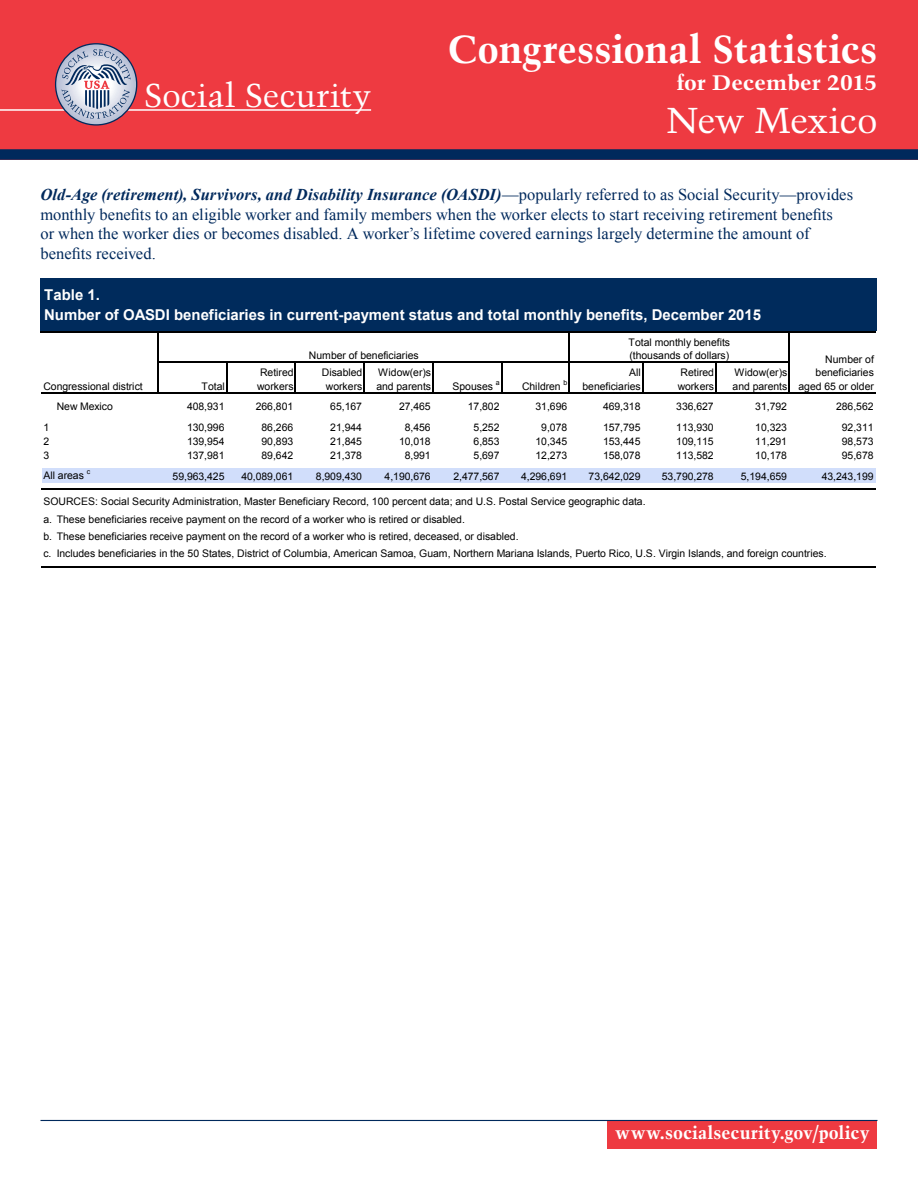
<style>
.page{position:relative;width:918px;height:1188px;background:#fff}
.page>*{position:absolute;margin:0;border:0;box-sizing:border-box;transform-origin:0 0}
.t1{font:700 39px "Trump Mediaeval";color:#fff}
.t2{font:36px "Trump Mediaeval";letter-spacing:-.01em;color:#fff}
.t3{font:33px "Trump Mediaeval";letter-spacing:-.005em;color:#fff}
.t4{font:700 21px "Trump Mediaeval";letter-spacing:-.005em;color:#fff;scale:1.1 1}
.t5{font:700 18px "Trump Mediaeval";letter-spacing:.005em;color:#fff}
.t6{font:16.5px/19.5px "Times New Roman";color:#00295c}
.t7{font:700 15px/19.2px "Arial";color:#fff}
.t8{font:10.5px/13.6px "Arial";letter-spacing:-.005em;color:#000}
.t9{font:7.05px "Arial";color:#000}
.s1{font-weight:700;font-style:italic}
</style>
<div class="page">
<div style="left:0;top:0;width:918px;height:160px;background:#ee3a41"></div>
<div style="left:0;top:149px;width:918px;height:11px;background:#00295c"></div>
<hr style="left:0;top:109px;width:371px;height:2px;background:#fff">
<div style="left:608px;top:1121px;width:270px;height:28px;background:#ee3a41"></div>
<hr style="left:40px;top:1120px;width:838px;height:1px;background:#00295c">
<svg style="left:56px;top:44px;width:81px;height:81px"></svg>
<div style="left:55px;top:43px;width:82px;height:83px;border:1px solid #00295c;border-radius:50%"></div>
<svg style="left:62px;top:49px;width:69px;height:70px;background:#afadc0"></svg>
<div style="left:42px;top:280px;width:834px;height:52px;background:#002b5c"></div>
<div style="left:42px;top:468px;width:834px;height:15px;background:#d1defb"></div>
<hr style="left:41px;top:278px;width:1px;height:53px;background:#002b5c">
<hr style="left:157px;top:332px;width:2px;height:62px;background:#000">
<hr style="left:569px;top:332px;width:1px;height:62px;background:#000">
<hr style="left:788px;top:332px;width:2px;height:62px;background:#000">
<hr style="left:226px;top:363px;width:1px;height:31px;background:#000">
<hr style="left:295px;top:363px;width:1px;height:31px;background:#000">
<hr style="left:363px;top:363px;width:2px;height:31px;background:#000">
<hr style="left:432px;top:363px;width:2px;height:31px;background:#000">
<hr style="left:501px;top:363px;width:1px;height:31px;background:#000">
<hr style="left:642px;top:363px;width:1px;height:31px;background:#000">
<hr style="left:715px;top:363px;width:2px;height:31px;background:#000">
<hr style="left:42px;top:278px;width:834px;height:2px;background:#002b5c">
<hr style="left:41px;top:331px;width:835px;height:1px;background:#000">
<hr style="left:159px;top:362px;width:631px;height:1px;background:#000">
<hr style="left:41px;top:392px;width:835px;height:2px;background:#000">
<hr style="left:41px;top:488px;width:835px;height:1px;background:#000">
<hr style="left:41px;top:566px;width:835px;height:2px;background:#000">
<h3 class="t3" style="left:144px;top:75px;width:228px">Social Security</h3>
<h1 class="t1" style="left:447px;top:24px;width:432px">Congressional Statistics</h1>
<h3 class="t4" style="left:677px;top:69px;width:184px">for December 2015</h3>
<h2 class="t2" style="left:666px;top:98px;width:213px">New Mexico</h2>
<p class="t6" style="left:40px;top:185px;width:814px"><span class="s1">Old-Age (retirement), Survivors, and Disability Insurance (OASDI)</span>—popularly referred to as Social Security—provides monthly benefits to an eligible worker and family members when the worker elects to start receiving retirement benefits<br>or when the worker dies or becomes disabled. A worker’s lifetime covered earnings largely determine the amount of benefits received.</p>
<p class="t7" style="left:44px;top:286px;width:719px">Table 1.<br>Number of OASDI beneficiaries in current-payment status and total monthly benefits, December 2015</p>
<p class="t8" style="left:309px;top:349px;width:111px">Number of beneficiaries</p>
<p class="t8" style="left:629px;top:335px;width:103px">Total monthly benefits (thousands of dollars)</p>
<p class="t8" style="left:798px;top:352px;width:77px;text-align:right">Number of beneficiaries aged 65 or older</p>
<p class="t8" style="left:257px;top:366px;width:38px">Retired workers</p>
<p class="t8" style="left:322px;top:366px;width:42px;text-align:center">Disabled workers</p>
<p class="t8" style="left:376px;top:366px;width:56px">Widow(er)s and parents</p>
<p class="t9" style="left:564px;top:378px;width:5px">b</p>
<p class="t8" style="left:582px;top:366px;width:60px;text-align:right">All beneficiaries</p>
<p class="t8" style="left:678px;top:366px;width:38px">Retired workers</p>
<p class="t8" style="left:733px;top:366px;width:56px">Widow(er)s and parents</p>
<p class="t8" style="left:453px;top:380px;width:42px">Spouses</p>
<p class="t9" style="left:496px;top:378px;width:5px">a</p>
<p class="t8" style="left:522px;top:380px;width:40px">Children</p>
<p class="t8" style="left:43px;top:379px;width:101px">Congressional district</p>
<p class="t8" style="left:43px;top:420px;width:7px;line-height:14.2px;text-align:justify">1<br>2<br>3</p>
<p class="t8" style="left:43px;top:469px;width:42px">All areas</p>
<p class="t9" style="left:87px;top:467px;width:5px">c</p>
<p class="t8" style="left:202px;top:380px;width:25px">Total</p>
<p class="t8" style="left:57px;top:400px;width:58px">New Mexico</p>
<p class="t8" style="left:187px;top:400px;width:39px">408,931</p>
<p class="t8" style="left:256px;top:400px;width:39px">266,801</p>
<p class="t8" style="left:330px;top:400px;width:33px">65,167</p>
<p class="t8" style="left:399px;top:400px;width:33px">27,465</p>
<p class="t8" style="left:468px;top:400px;width:33px">17,802</p>
<p class="t8" style="left:536px;top:400px;width:33px">31,696</p>
<p class="t8" style="left:603px;top:400px;width:39px">469,318</p>
<p class="t8" style="left:676px;top:400px;width:39px">336,627</p>
<p class="t8" style="left:755px;top:400px;width:33px">31,792</p>
<p class="t8" style="left:836px;top:400px;width:39px">286,562</p>
<p class="t8" style="left:187px;top:420px;width:39px">130,996</p>
<p class="t8" style="left:262px;top:420px;width:33px">86,266</p>
<p class="t8" style="left:330px;top:420px;width:33px">21,944</p>
<p class="t8" style="left:405px;top:420px;width:27px">8,456</p>
<p class="t8" style="left:474px;top:420px;width:27px">5,252</p>
<p class="t8" style="left:541px;top:420px;width:27px">9,078</p>
<p class="t8" style="left:603px;top:420px;width:39px">157,795</p>
<p class="t8" style="left:676px;top:420px;width:39px">113,930</p>
<p class="t8" style="left:755px;top:420px;width:33px">10,323</p>
<p class="t8" style="left:842px;top:420px;width:33px">92,311</p>
<p class="t8" style="left:187px;top:435px;width:39px">139,954</p>
<p class="t8" style="left:262px;top:435px;width:33px">90,893</p>
<p class="t8" style="left:330px;top:435px;width:33px">21,845</p>
<p class="t8" style="left:399px;top:435px;width:33px">10,018</p>
<p class="t8" style="left:474px;top:435px;width:27px">6,853</p>
<p class="t8" style="left:536px;top:435px;width:33px">10,345</p>
<p class="t8" style="left:603px;top:435px;width:39px">153,445</p>
<p class="t8" style="left:676px;top:435px;width:39px">109,115</p>
<p class="t8" style="left:755px;top:435px;width:33px">11,291</p>
<p class="t8" style="left:842px;top:435px;width:33px">98,573</p>
<p class="t8" style="left:187px;top:449px;width:39px">137,981</p>
<p class="t8" style="left:262px;top:449px;width:33px">89,642</p>
<p class="t8" style="left:330px;top:449px;width:33px">21,378</p>
<p class="t8" style="left:405px;top:449px;width:27px">8,991</p>
<p class="t8" style="left:474px;top:449px;width:27px">5,697</p>
<p class="t8" style="left:536px;top:449px;width:33px">12,273</p>
<p class="t8" style="left:603px;top:449px;width:39px">158,078</p>
<p class="t8" style="left:676px;top:449px;width:39px">113,582</p>
<p class="t8" style="left:755px;top:449px;width:33px">10,178</p>
<p class="t8" style="left:842px;top:449px;width:33px">95,678</p>
<p class="t8" style="left:173px;top:469px;width:53px">59,963,425</p>
<p class="t8" style="left:241px;top:469px;width:53px">40,089,061</p>
<p class="t8" style="left:316px;top:469px;width:48px">8,909,430</p>
<p class="t8" style="left:385px;top:469px;width:48px">4,190,676</p>
<p class="t8" style="left:453px;top:469px;width:48px">2,477,567</p>
<p class="t8" style="left:521px;top:469px;width:48px">4,296,691</p>
<p class="t8" style="left:589px;top:469px;width:53px">73,642,029</p>
<p class="t8" style="left:662px;top:469px;width:53px">53,790,278</p>
<p class="t8" style="left:741px;top:469px;width:48px">5,194,659</p>
<p class="t8" style="left:822px;top:469px;width:53px">43,243,199</p>
<p class="t8" style="left:43px;top:510px;width:477px;line-height:17.2px">a. These beneficiaries receive payment on the record of a worker who is retired or disabled.<br>b. These beneficiaries receive payment on the record of a worker who is retired, deceased, or disabled. c.</p>
<p class="t8" style="left:43px;top:495px;width:604px">SOURCES: Social Security Administration, Master Beneficiary Record, 100 percent data; and U.S. Postal Service geographic data.</p>
<p class="t8" style="left:57px;top:547px;width:771px">Includes beneficiaries in the 50 States, District of Columbia, American Samoa, Guam, Northern Mariana Islands, Puerto Rico, U.S. Virgin Islands, and foreign countries.</p>
<h3 class="t5" style="left:615px;top:1121px;width:256px">www.socialsecurity.gov/policy</h3>
</div>
